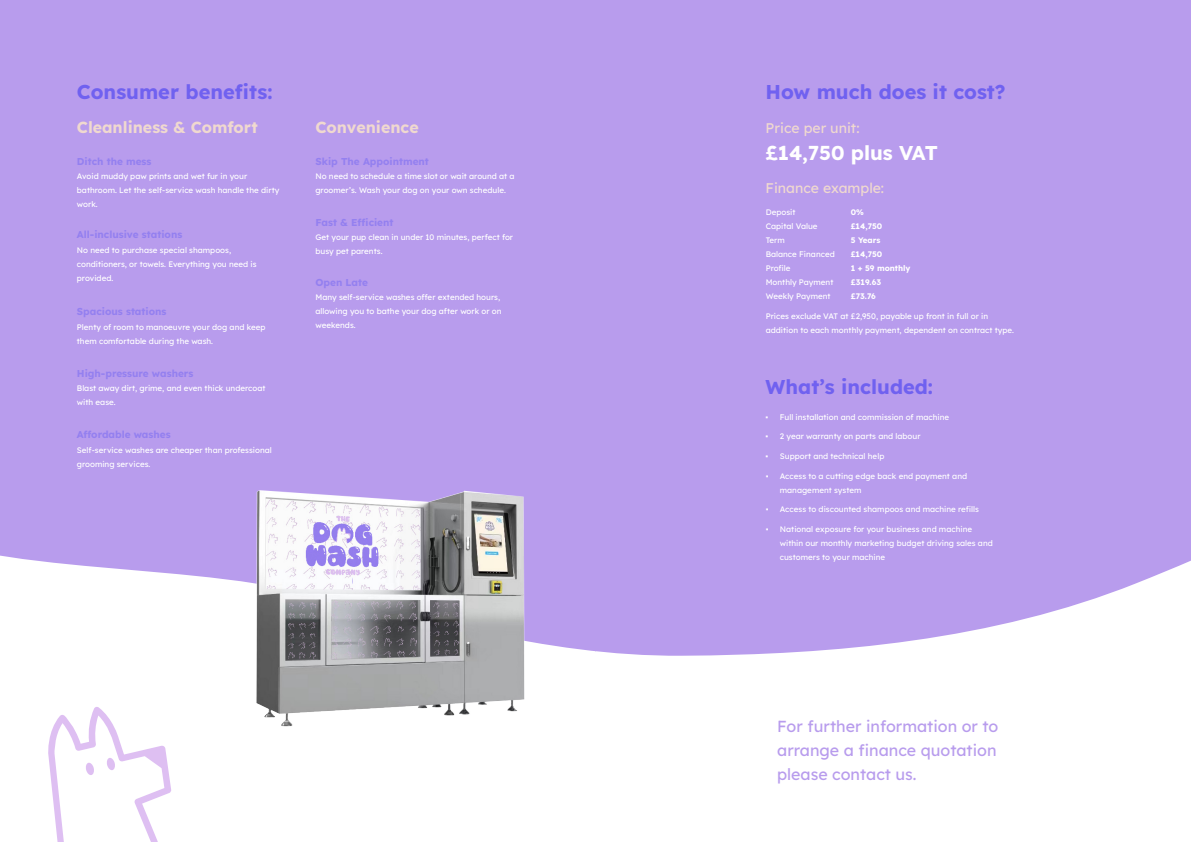
<style>
.page{position:relative;width:1191px;height:842px;background:#fff}
.page>*{position:absolute;margin:0;border:0;box-sizing:border-box;transform-origin:0 0}
.t1{font:700 20px "Lexend";color:#7061f0}
.t2{font:700 20px "Lexend";color:#fff}
.t3{font:16px/24px "Lexend";color:#b89ced;text-align:justify}
.t4{font:700 16px "Lexend";color:#f0d9cf}
.t5{font:14px "Lexend";color:#f0d9cf}
.t6{font:700 10px "Lexend";color:#9480f0}
.t7{font:8px/14px "Lexend";color:#fff}
.t8{font:700 8px "Lexend";color:#fff}
.s1{font-family:"Arial"}
</style>
<div class="page">
<div style="left:0;top:0;width:595px;height:571px;background:#b89ced"></div>
<img style="left:134px;top:438px;width:461px;height:289px">
<svg style="left:48px;top:707px;width:123px;height:135px"></svg>
<div style="left:595px;top:0;width:596px;height:656px;background:#b89ced"></div>
<h1 class="t1" style="left:77px;top:76px;width:197px">Consumer benefits:</h1>
<h2 class="t4" style="left:77px;top:114px;width:182px">Cleanliness &amp; Comfort</h2>
<h2 class="t4" style="left:315px;top:114px;width:105px">Convenience</h2>
<p class="t6" style="left:77px;top:153px;width:76px">Ditch the mess</p>
<p class="t6" style="left:315px;top:153px;width:115px">Skip The Appointment</p>
<p class="t7" style="left:77px;top:169px;width:204px">Avoid muddy paw prints and wet fur in your bathroom. Let the self-service wash handle the dirty work.</p>
<p class="t6" style="left:77px;top:227px;width:107px">All-inclusive stations</p>
<p class="t7" style="left:315px;top:169px;width:201px">No need to schedule a time slot or wait around at a groomer’s. Wash your dog on your own schedule.</p>
<p class="t6" style="left:315px;top:214px;width:80px">Fast &amp; Efficient</p>
<p class="t6" style="left:357px;top:214px;width:13px">f</p>
<p class="t7" style="left:315px;top:229px;width:199px">Get your pup clean in under 10 minutes, perfect for</p>
<p class="t7" style="left:77px;top:242px;width:156px">No need to purchase special shampoos,</p>
<p class="t7" style="left:315px;top:243px;width:69px">busy pet parents.</p>
<p class="t7" style="left:77px;top:256px;width:181px">conditioners, or towels. Everything you need is provided.</p>
<p class="t7" style="left:315px;top:290px;width:188px">Many self-service washes offer extended hours, allowing you to bathe your dog after work or on</p>
<p class="t7" style="left:77px;top:319px;width:190px">Plenty of room to manoeuvre your dog and keep</p>
<p class="t7" style="left:315px;top:318px;width:42px">weekends.</p>
<p class="t7" style="left:77px;top:333px;width:138px">them comfortable during the wash.</p>
<p class="t7" style="left:77px;top:380px;width:190px">Blast away dirt, grime, and even thick undercoat with ease.</p>
<p class="t6" style="left:315px;top:275px;width:54px">Open Late</p>
<p class="t7" style="left:421px;top:290px;width:5px">f</p>
<p class="t6" style="left:77px;top:304px;width:91px">Spacious stations</p>
<p class="t6" style="left:77px;top:365px;width:118px">High-pressure washers</p>
<p class="t6" style="left:77px;top:427px;width:95px">Affordable washes</p>
<p class="t6" style="left:84px;top:427px;width:5px">f</p>
<p class="t7" style="left:77px;top:442px;width:196px">Self-service washes are cheaper than professional grooming services.</p>
<h1 class="t1" style="left:765px;top:76px;width:241px">How much does it cost?</h1>
<h3 class="t5" style="left:765px;top:118px;width:95px">Price per unit:</h3>
<h1 class="t2" style="left:765px;top:137px;width:174px">£14,750 plus VAT</h1>
<h3 class="t5" style="left:765px;top:178px;width:120px">Finance example:</h3>
<p class="t7" style="left:765px;top:205px;width:31px">Deposit</p>
<p class="t8" style="left:850px;top:206px;width:15px">0%</p>
<p class="t7" style="left:765px;top:219px;width:53px">Capital Value</p>
<p class="t8" style="left:850px;top:220px;width:33px">£14,750</p>
<p class="t7" style="left:765px;top:233px;width:21px">Term</p>
<p class="t8" style="left:850px;top:234px;width:31px">5 Years</p>
<p class="t7" style="left:765px;top:247px;width:71px">Balance Financed</p>
<p class="t8" style="left:850px;top:248px;width:33px">£14,750</p>
<p class="t7" style="left:765px;top:261px;width:26px">Profile</p>
<p class="t8" style="left:850px;top:262px;width:61px">1 + 59 monthly</p>
<p class="t7" style="left:765px;top:275px;width:69px">Monthly Payment</p>
<p class="t8" style="left:850px;top:276px;width:32px">£319.63</p>
<p class="t7" style="left:765px;top:289px;width:66px">Weekly Payment</p>
<p class="t8" style="left:850px;top:290px;width:27px">£73.76</p>
<p class="t7" style="left:765px;top:308px;width:250px">Prices exclude VAT at £2,950, payable up front in full or in addition to each monthly payment, dependent on contract type.</p>
<h1 class="t1" style="left:765px;top:371px;width:169px">What’s included:</h1>
<p class="t7" style="left:765px;top:409px;width:185px"><span class="s1">▪</span> Full installation and commission of machine</p>
<p class="t7" style="left:765px;top:429px;width:156px"><span class="s1">▪</span> 2 year warranty on parts and labour</p>
<p class="t7" style="left:765px;top:448px;width:120px"><span class="s1">▪</span> Support and technical help</p>
<p class="t7" style="left:780px;top:468px;width:189px;text-indent:-14px"><span class="s1">▪</span> Access to a cutting edge back end payment and management system</p>
<p class="t7" style="left:765px;top:502px;width:215px"><span class="s1">▪</span> Access to discounted shampoos and machine refills</p>
<p class="t7" style="left:780px;top:521px;width:214px;text-indent:-14px"><span class="s1">▪</span> National exposure for your business and machine within our monthly marketing budget driving sales and customers to your machine</p>
<h2 class="t3" style="left:777px;top:713px;width:223px">For further information or to arrange a finance quotation please contact us.</h2>
</div>
